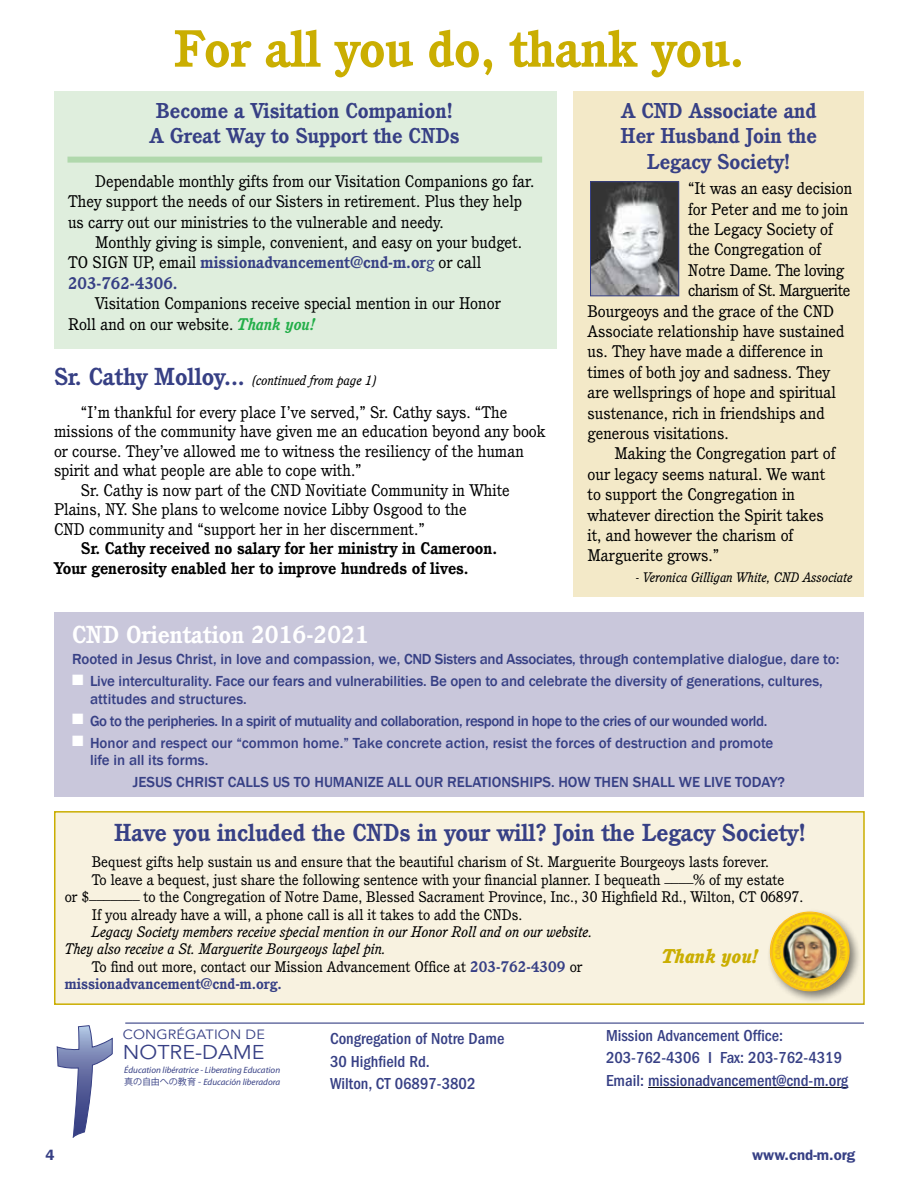
<style>
.page{position:relative;width:918px;height:1188px;background:#fff}
.page>*{position:absolute;margin:0;border:0;box-sizing:border-box;transform-origin:0 0}
.t1{font:700 51px "Cushing";color:#caae01}
.t2{font:700 24px "Cushing";color:#374085}
.t3{font:700 24px "Cushing";color:#fff}
.t4{font:700 21px/25.5px "Cushing";color:#374085}
.t5{font:19.8px "Avenir";color:#374085;scale:1.08 1}
.t6{font:italic 800 19.5px "Cushing";color:#caae01}
.t7{font:16.5px/20.4px "Cushing";color:#000}
.t8{font:500 condensed 16.5px/22.5px "Franklin Gothic";color:#374085}
.t9{font:700 16.5px/19.5px "Cushing";color:#000}
.t10{font:16.5px "Cushing";letter-spacing:-.03em;color:#000}
.t11{font:16.5px "Cushing";letter-spacing:-.02em;color:#000}
.t12{font:15px/17.4px "Cushing";color:#000}
.t13{font:500 15px/17.4px "Franklin Gothic";letter-spacing:-.01em;color:#374085}
.t14{font:italic 15px/17.4px "Cushing";color:#000}
.t15{font:500 15px "Franklin Gothic";letter-spacing:-.03em;color:#374085}
.t16{font:600 15px "Franklin Gothic";color:#374085}
.t17{font:italic 13.5px "Cushing";color:#000}
.t18{font:13.35px "Avenir";letter-spacing:.01em;color:#374085;scale:1.08 1}
.t19{font:italic 9px/11.4px "Myriad";color:#374085}
.s1{font-weight:700;color:#374085}
.s2{color:#374085}
.s3{font-weight:700;font-style:italic;color:#23ae49}
.s4{font-weight:700;font-style:normal;font-size:24px;color:#374085}
.s5{color:#fff}
.s6{font-family:"Koz Go Pro Regular 90 pv RKSJ H";font-style:normal}
</style>
<div class="page">
<div style="left:54px;top:92px;width:502px;height:257px;background:#dfeedd"></div>
<div style="left:573px;top:92px;width:291px;height:505px;background:#f3e9c8"></div>
<svg style="left:57px;top:1025px;width:56px;height:112px"></svg>
<hr style="left:648px;top:1087px;width:200px;height:1px;background:#000">
<hr style="left:125px;top:1023px;width:739px;height:1px;background:#374085">
<div style="left:54px;top:612px;width:810px;height:185px;background:#c9c7db"></div>
<div style="left:54px;top:811px;width:811px;height:194px;background:#f8f2e0;border:2px solid #caae01"></div>
<div style="left:767px;top:908px;width:95px;height:96px;background:#000;opacity:.5"></div>
<img style="left:770px;top:912px;width:79px;height:79px;border-radius:39px">
<div style="left:770px;top:912px;width:79px;height:79px;border:1px solid #fec00f;border-radius:50%"></div>
<img style="left:592px;top:183px;width:85px;height:111px">
<div style="left:590px;top:181px;width:89px;height:115px;border:1px solid #374085"></div>
<div style="left:68px;top:157px;width:474px;height:6px;background:#b0d8ac"></div>
<h1 class="t1" style="left:174px;top:18px;width:572px">For all you do, thank you.</h1>
<p class="t4" style="left:150px;top:97px;width:312px">Become a Visitation Companion!<br>A Great Way to Support the CNDs</p>
<p class="t4" style="left:621px;top:97px;width:198px;text-align:center">A CND Associate and<br>Her Husband Join the<br>Legacy Society!</p>
<p class="t7" style="left:68px;top:171px;width:468px;text-indent:27px">Dependable monthly gifts from our Visitation Companions go far.<br>They support the needs of our Sisters in retirement. Plus they help us carry out our ministries to the vulnerable and needy.</p>
<p class="t7" style="left:68px;top:232px;width:455px;text-indent:27px">Monthly giving is simple, convenient, and easy on your budget.<br>TO SIGN UP, email <span class="s1">missionadvancement@cnd-m.or</span><span class="s2">g</span> or call<br><span class="s1">203-762-4306.</span></p>
<p class="t7" style="left:68px;top:293px;width:434px;text-indent:27px">Visitation Companions receive special mention in our Honor<br>Roll and on our website. <span class="s3">Thank you!</span></p>
<p class="t7" style="left:688px;top:178px;width:166px">“It was an easy decision</p>
<p class="t7" style="left:688px;top:199px;width:162px">for Peter and me to join</p>
<p class="t7" style="left:688px;top:219px;width:147px">the Legacy Society of</p>
<p class="t7" style="left:688px;top:239px;width:135px">the Congregation of</p>
<p class="t11" style="left:688px;top:260px;width:158px">Notre Dame. The loving</p>
<p class="t10" style="left:688px;top:281px;width:164px">charism of St. Marguerite</p>
<p class="t7" style="left:588px;top:300px;width:248px">Bourgeoys and the grace of the CND</p>
<p class="t7" style="left:588px;top:321px;width:258px">Associate relationship have sustained</p>
<p class="t7" style="left:588px;top:341px;width:237px">us. They have made a difference in</p>
<p class="t7" style="left:588px;top:362px;width:244px">times of both joy and sadness. They</p>
<p class="t7" style="left:588px;top:382px;width:250px">are wellsprings of hope and spiritual</p>
<p class="t7" style="left:588px;top:402px;width:239px">sustenance, rich in friendships and</p>
<p class="t7" style="left:588px;top:423px;width:143px">generous visitations.</p>
<p class="t7" style="left:615px;top:443px;width:223px">Making the Congregation part of</p>
<p class="t7" style="left:588px;top:464px;width:239px">our legacy seems natural. We want</p>
<p class="t7" style="left:588px;top:484px;width:209px">to support the Congregation in</p>
<p class="t7" style="left:588px;top:504px;width:238px">whatever direction the Spirit takes</p>
<p class="t7" style="left:588px;top:525px;width:207px">it, and however the charism of</p>
<p class="t7" style="left:588px;top:545px;width:133px">Marguerite grows.”</p>
<p class="t17" style="left:636px;top:569px;width:218px">- Veronica Gilligan White, CND Associate</p>
<p class="t17" style="left:54px;top:372px;width:324px"><span class="s4">Sr. Cathy Molloy...</span> (continued from page 1)</p>
<p class="t7" style="left:81px;top:401px;width:428px">“I’m thankful for every place I’ve served,” Sr. Cathy says. “The</p>
<p class="t7" style="left:54px;top:421px;width:493px">missions of the community have given me an education beyond any book</p>
<p class="t7" style="left:54px;top:440px;width:472px">or course. They’ve allowed me to witness the resiliency of the human</p>
<p class="t7" style="left:54px;top:460px;width:309px">spirit and what people are able to cope with.”</p>
<p class="t7" style="left:81px;top:479px;width:430px">Sr. Cathy is now part of the CND Novitiate Community in White</p>
<p class="t7" style="left:54px;top:499px;width:414px">Plains, NY. She plans to welcome novice Libby Osgood to the</p>
<p class="t7" style="left:54px;top:519px;width:372px">CND community and “support her in her discernment.”</p>
<p class="t9" style="left:54px;top:538px;width:445px;text-indent:27px">Sr. Cathy received no salary for her ministry in Cameroon.<br>Your generosity enabled her to improve hundreds of lives.</p>
<h2 class="t3" style="left:72px;top:620px;width:298px">CND Orientation 2016-2021</h2>
<p class="t13" style="left:72px;top:651px;width:769px">Rooted in Jesus Christ, in love and compassion, we, CND Sisters and Associates, through contemplative dialogue, dare to:</p>
<p class="t13" style="left:90px;top:673px;width:734px;text-indent:-18px"><span class="s5">■</span> Live interculturality. Face our fears and vulnerabilities. Be open to and celebrate the diversity of generations, cultures, attitudes and structures.</p>
<p class="t15" style="left:72px;top:711px;width:697px"><span class="s5">■</span> Go to the peripheries. In a spirit of mutuality and collaboration, respond in hope to the cries of our wounded world.</p>
<p class="t13" style="left:90px;top:734px;width:685px;text-indent:-18px"><span class="s5">■</span> Honor and respect our “common home.” Take concrete action, resist the forces of destruction and promote life in all its forms.</p>
<p class="t13" style="left:133px;top:773px;width:61px">Jesus Christ</p>
<p class="t13" style="left:228px;top:773px;width:10px">calls</p>
<p class="t13" style="left:273px;top:773px;width:124px">us to humanize all</p>
<p class="t13" style="left:415px;top:773px;width:57px">our relati</p>
<p class="t13" style="left:492px;top:773px;width:19px">onshi</p>
<p class="t13" style="left:533px;top:773px;width:109px">ps. How th en shall</p>
<p class="t13" style="left:679px;top:773px;width:108px">we live today?</p>
<h2 class="t2" style="left:114px;top:818px;width:693px">Have you included the CNDs in your will? Join the Legacy Society!</h2>
<p class="t12" style="left:92px;top:853px;width:679px">Bequest gifts help sustain us and ensure that the beautiful charism of St. Marguerite Bourgeoys lasts forever.</p>
<p class="t12" style="left:92px;top:871px;width:694px">To leave a bequest, just share the following sentence with your financial planner. I bequeath ____% of my estate</p>
<p class="t12" style="left:65px;top:888px;width:740px">or $_______ to the Congregation of Notre Dame, Blessed Sacrament Province, Inc., 30 Highfield Rd., Wilton, CT 06897.</p>
<p class="t12" style="left:92px;top:905px;width:432px">If you already have a will, a phone call is all it takes to add the CNDs.</p>
<p class="t14" style="left:65px;top:923px;width:529px;text-indent:27px">Legacy Society members receive special mention in our Honor Roll and on our website.<br>They also receive a St. Marguerite Bourgeoys lapel pin.</p>
<p class="t12" style="left:65px;top:958px;width:519px;text-indent:27px">To find out more, contact our Mission Advancement Office at <span class="s1">203-762-4309</span> or <span class="s1">missionadvancement@cnd-m.org.</span></p>
<p class="t6" style="left:662px;top:945px;width:98px">Thank you!</p>
<p class="t18" style="left:123px;top:1027px;width:133px">CONGRÉGATION DE</p>
<p class="t5" style="left:123px;top:1040px;width:133px">NOTRE-DAME</p>
<p class="t19" style="left:124px;top:1065px;width:158px">Éducation libératrice - Liberating Education<span class="s6">真の自由への教育 -</span> Educación liberadora</p>
<p class="t8" style="left:330px;top:1027px;width:176px">Congregation of Notre Dame<br>30 Highfield Rd.<br>Wilton, CT 06897-3802</p>
<p class="t8" style="left:606px;top:1024px;width:244px">Mission Advancement Office:<br>203-762-4306 I Fax: 203-762-4319<br>Email: missionadvancement@cnd-m.org</p>
<p class="t16" style="left:45px;top:1146px;width:10px">4</p>
<p class="t16" style="left:752px;top:1146px;width:105px">www.cnd-m.org</p>
</div>
